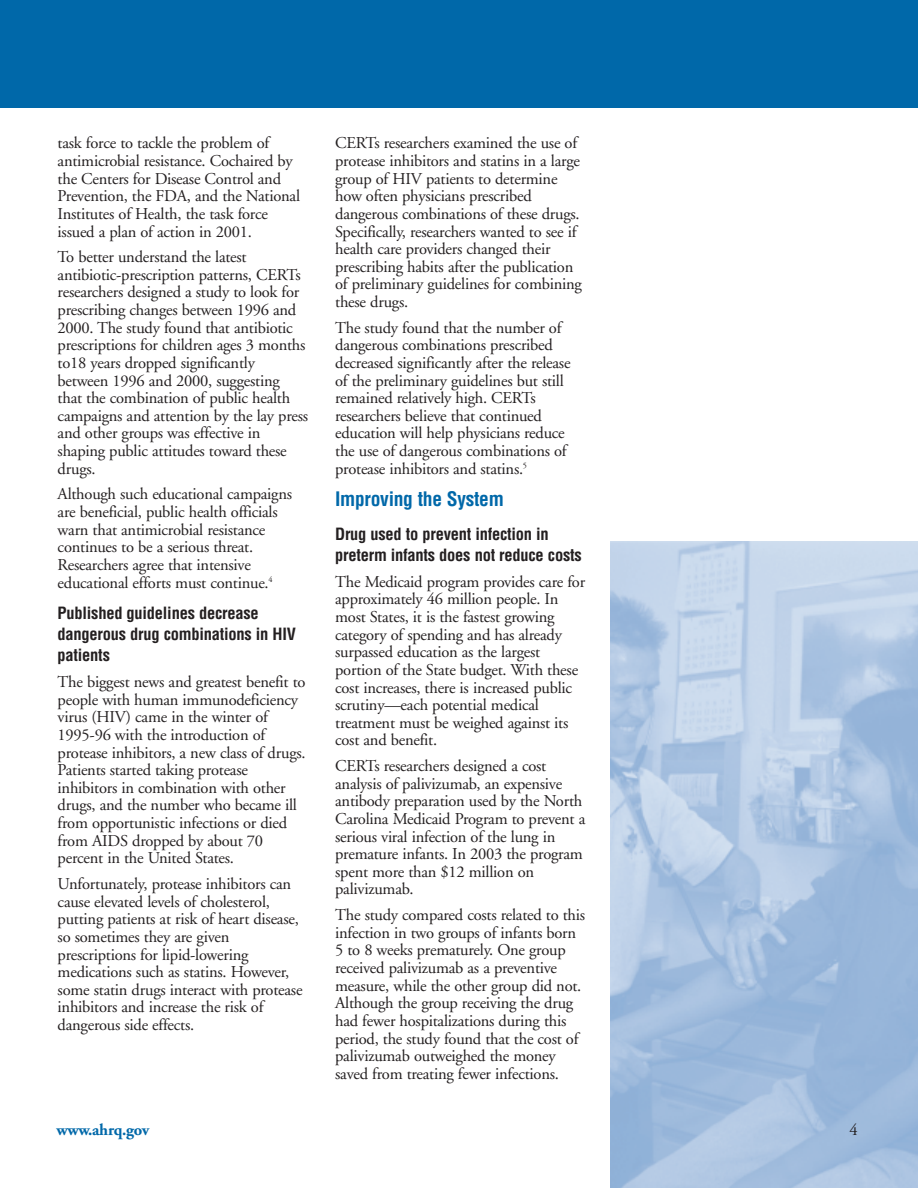
<style>
.page{position:relative;width:918px;height:1188px;background:#fff}
.page>*{position:absolute;margin:0;border:0;box-sizing:border-box;transform-origin:0 0}
.t1{font:700 condensed 19.5px "Helvetica";letter-spacing:-.015em;color:#0068a9}
.t2{font:16.5px/17.5px "Adobe Garamond";letter-spacing:-.015em;color:#231f20}
.t3{font:700 condensed 16.5px/21px "Helvetica";letter-spacing:-.015em;color:#231f20}
.t4{font:700 16.5px "Adobe Garamond";letter-spacing:-.015em;color:#0068a9}
</style>
<div class="page">
<img style="left:611px;top:542px;width:307px;height:646px">
<div style="left:0;top:0;width:918px;height:108px;background:#0068a9"></div>
<p class="t2" style="left:58px;top:136px;width:244px">task force to tackle the problem of antimicrobial resistance. Cochaired by the Centers for Disease Control and Prevention, the FDA, and the National Institutes of Health, the task force issued a plan of action in 2001.</p>
<p class="t2" style="left:58px;top:250px;width:252px">To better understand the latest antibiotic-prescription patterns, CERTs researchers designed a study to look for prescribing changes between 1996 and 2000. The study found that antibiotic prescriptions for children ages 3 months to18 years dropped significantly between 1996 and 2000, suggesting that the combination of public health campaigns and attention by the lay press and other groups was effective in shaping public attitudes toward these drugs.</p>
<p class="t2" style="left:58px;top:487px;width:236px">Although such educational campaigns are beneficial, public health officials warn that antimicrobial resistance continues to be a serious threat.<br>Researchers agree that intensive educational efforts must continue.<sup>4</sup></p>
<p class="t3" style="left:58px;top:603px;width:240px">Published guidelines decrease dangerous drug combinations in HIV patients</p>
<p class="t2" style="left:58px;top:675px;width:250px">The biggest news and greatest benefit to people with human immunodeficiency virus (HIV) came in the winter of 1995-96 with the introduction of protease inhibitors, a new class of drugs.<br>Patients started taking protease inhibitors in combination with other drugs, and the number who became ill from opportunistic infections or died from AIDS dropped by about 70 percent in the United States.</p>
<p class="t2" style="left:58px;top:876px;width:246px">Unfortunately, protease inhibitors can cause elevated levels of cholesterol, putting patients at risk of heart disease, so sometimes they are given prescriptions for lipid-lowering medications such as statins. However, some statin drugs interact with protease inhibitors and increase the risk of dangerous side effects.</p>
<p class="t2" style="left:335px;top:136px;width:248px">CERTs researchers examined the use of protease inhibitors and statins in a large group of HIV patients to determine how often physicians prescribed dangerous combinations of these drugs.<br>Specifically, researchers wanted to see if health care providers changed their prescribing habits after the publication of preliminary guidelines for combining these drugs.</p>
<p class="t2" style="left:335px;top:320px;width:237px">The study found that the number of dangerous combinations prescribed decreased significantly after the release of the preliminary guidelines but still remained relatively high. CERTs researchers believe that continued education will help physicians reduce the use of dangerous combinations of protease inhibitors and statins.<sup>5</sup></p>
<p class="t1" style="left:335px;top:487px;width:170px">Improving the System</p>
<p class="t3" style="left:335px;top:524px;width:248px">Drug used to prevent infection in preterm infants does not reduce costs</p>
<p class="t2" style="left:335px;top:574px;width:251px">The Medicaid program provides care for approximately 46 million people. In most States, it is the fastest growing category of spending and has already surpassed education as the largest portion of the State budget. With these cost increases, there is increased public scrutiny—each potential medical treatment must be weighed against its cost and benefit.</p>
<p class="t2" style="left:335px;top:759px;width:252px">CERTs researchers designed a cost analysis of palivizumab, an expensive antibody preparation used by the North Carolina Medicaid Program to prevent a serious viral infection of the lung in premature infants. In 2003 the program spent more than $12 million on palivizumab.</p>
<p class="t2" style="left:335px;top:908px;width:252px">The study compared costs related to this infection in two groups of infants born 5 to 8 weeks prematurely. One group received palivizumab as a preventive measure, while the other group did not.<br>Although the group receiving the drug had fewer hospitalizations during this period, the study found that the cost of palivizumab outweighed the money saved from treating fewer infections.</p>
<p class="t4" style="left:57px;top:1123px;width:94px">www.ahrq.gov</p>
<p class="t2" style="left:849px;top:1123px;width:10px">4</p>
</div>
